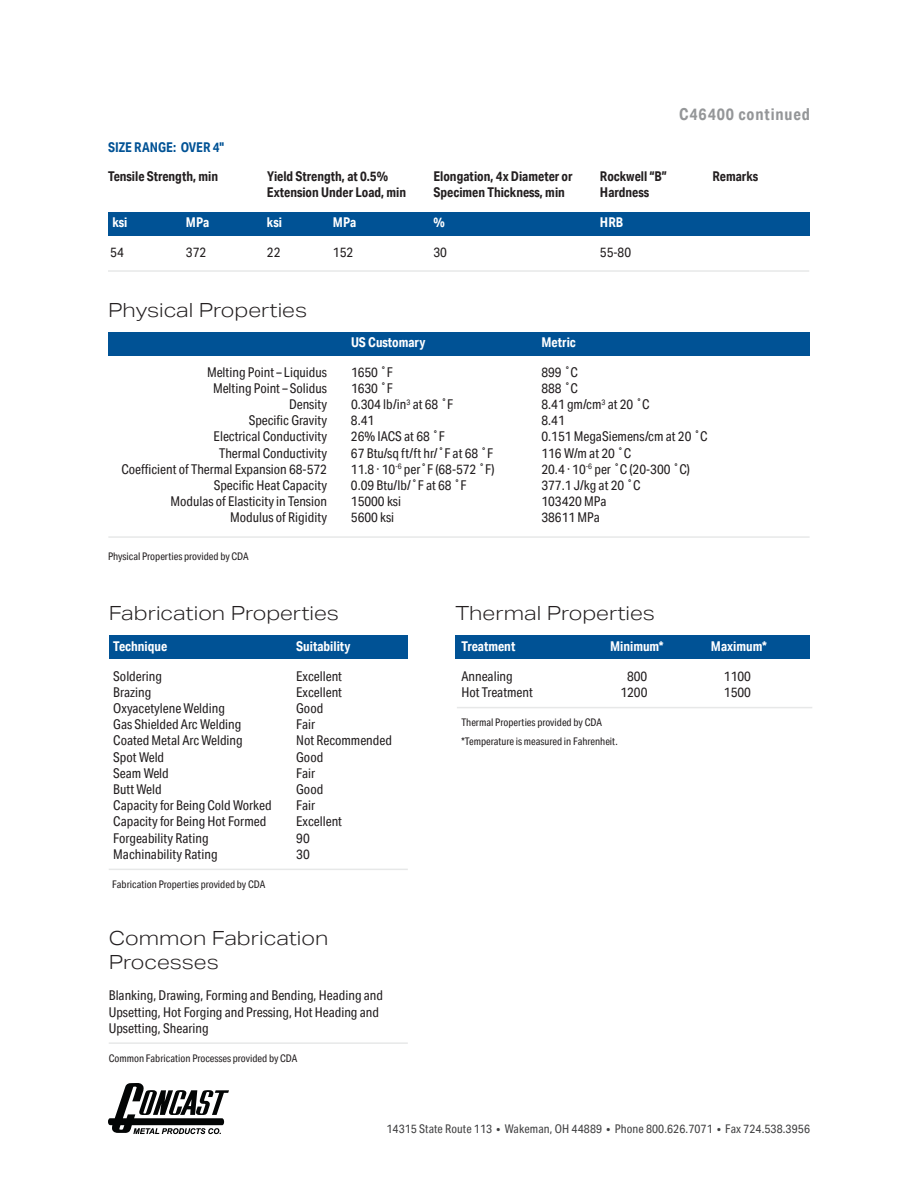
<style>
.page{position:relative;width:918px;height:1188px;background:#fff}
.page>*{position:absolute;margin:0;border:0;box-sizing:border-box;transform-origin:0 0}
.t1{font:300 19.5px/23.4px "Aktiv Grotesk Ex";color:#231f20}
.t2{font:700 16.5px "Aktiv Grotesk Cd";letter-spacing:.05em;color:#949698}
.t3{font:13.5px/16.2px "Aktiv Grotesk Cd";color:#231f20}
.t4{font:700 13.5px "Aktiv Grotesk Cd";color:#231f20}
.t5{font:700 13.5px "Aktiv Grotesk Cd";color:#fff}
.t6{font:700 13.5px "Aktiv Grotesk Cd";color:#005295}
.t7{font:12px "Aktiv Grotesk Cd";letter-spacing:.01em;color:#414142}
.t8{font:10.5px/19.4px "Aktiv Grotesk Cd";color:#231f20}
</style>
<div class="page">
<svg style="left:108px;top:1083px;width:121px;height:51px"></svg>
<div style="left:108px;top:212px;width:701px;height:23px;background:#005295"></div>
<hr style="left:108px;top:270px;width:701px;height:2px;background:#e7e8e8">
<div style="left:108px;top:332px;width:702px;height:23px;background:#005295"></div>
<hr style="left:108px;top:536px;width:702px;height:2px;background:#e7e8e8">
<div style="left:455px;top:635px;width:355px;height:23px;background:#005295"></div>
<hr style="left:457px;top:707px;width:355px;height:1px;background:#e7e8e8">
<div style="left:109px;top:635px;width:299px;height:23px;background:#005295"></div>
<hr style="left:109px;top:869px;width:299px;height:1px;background:#e7e8e8">
<hr style="left:109px;top:1042px;width:299px;height:2px;background:#e7e8e8">
<p class="t2" style="left:679px;top:104px;width:132px">C46400 continued</p>
<p class="t6" style="left:108px;top:138px;width:118px">SIZE RANGE: OVER 4"</p>
<p class="t4" style="left:108px;top:168px;width:112px">Tensile Strength, min</p>
<p class="t4" style="left:267px;top:168px;width:123px">Yield Strength, at 0.5%</p>
<p class="t4" style="left:433px;top:168px;width:141px">Elongation, 4x Diameter or</p>
<p class="t4" style="left:600px;top:168px;width:69px">Rockwell “B”</p>
<p class="t4" style="left:712px;top:168px;width:47px">Remarks</p>
<p class="t4" style="left:267px;top:184px;width:141px">Extension Under Load, min</p>
<p class="t4" style="left:433px;top:184px;width:133px">Specimen Thickness, min</p>
<p class="t4" style="left:600px;top:184px;width:51px">Hardness</p>
<p class="t5" style="left:113px;top:214px;width:16px">ksi</p>
<p class="t5" style="left:186px;top:214px;width:25px">MPa</p>
<p class="t5" style="left:267px;top:214px;width:16px">ksi</p>
<p class="t5" style="left:333px;top:214px;width:25px">MPa</p>
<p class="t5" style="left:433px;top:214px;width:13px">%</p>
<p class="t5" style="left:600px;top:214px;width:25px">HRB</p>
<p class="t3" style="left:110px;top:244px;width:15px">54</p>
<p class="t3" style="left:186px;top:244px;width:22px">372</p>
<p class="t3" style="left:267px;top:244px;width:15px">22</p>
<p class="t3" style="left:333px;top:244px;width:22px">152</p>
<p class="t3" style="left:433px;top:244px;width:15px">30</p>
<p class="t3" style="left:600px;top:244px;width:33px">55-80</p>
<h1 class="t1" style="left:108px;top:299px;width:201px">Physical Properties</h1>
<p class="t5" style="left:351px;top:334px;width:76px">US Customary</p>
<p class="t5" style="left:541px;top:334px;width:36px">Metric</p>
<p class="t3" style="left:207px;top:364px;width:121px">Melting Point – Liquidus</p>
<p class="t3" style="left:351px;top:364px;width:43px">1650 ˚F</p>
<p class="t3" style="left:541px;top:364px;width:38px">899 ˚C</p>
<p class="t3" style="left:213px;top:380px;width:115px">Melting Point – Solidus</p>
<p class="t3" style="left:351px;top:380px;width:43px">1630 ˚F</p>
<p class="t3" style="left:541px;top:380px;width:38px">888 ˚C</p>
<p class="t3" style="left:289px;top:396px;width:39px">Density</p>
<p class="t3" style="left:351px;top:396px;width:104px">0.304 lb/in<sup>3</sup> at 68 ˚F</p>
<p class="t3" style="left:542px;top:396px;width:110px">8.41 gm/cm<sup>3</sup> at 20 ˚C</p>
<p class="t3" style="left:249px;top:412px;width:80px">Specific Gravity</p>
<p class="t3" style="left:351px;top:412px;width:25px">8.41</p>
<p class="t3" style="left:541px;top:412px;width:25px">8.41</p>
<p class="t3" style="left:214px;top:428px;width:115px">Electrical Conductivity</p>
<p class="t3" style="left:351px;top:428px;width:95px">26% IACS at 68 ˚F</p>
<p class="t3" style="left:541px;top:428px;width:168px">0.151 MegaSiemens/cm at 20 ˚C</p>
<p class="t3" style="left:219px;top:445px;width:109px">Thermal Conductivity</p>
<p class="t3" style="left:351px;top:445px;width:144px">67 Btu/sq ft/ft hr/˚F at 68 ˚F</p>
<p class="t3" style="left:541px;top:445px;width:91px">116 W/m at 20 ˚C</p>
<p class="t3" style="left:122px;top:461px;width:207px">Coefficient of Thermal Expansion 68-572</p>
<p class="t3" style="left:351px;top:461px;width:145px">11.8 · 10<sup>-6</sup> per˚F (68-572 ˚F)</p>
<p class="t3" style="left:541px;top:461px;width:150px">20.4 · 10<sup>-6</sup> per ˚C (20-300 ˚C)</p>
<p class="t3" style="left:214px;top:477px;width:115px">Specific Heat Capacity</p>
<p class="t3" style="left:351px;top:477px;width:117px">0.09 Btu/lb/˚F at 68 ˚F</p>
<p class="t3" style="left:541px;top:477px;width:101px">377.1 J/kg at 20 ˚C</p>
<p class="t3" style="left:170px;top:493px;width:158px">Modulas of Elasticity in Tension</p>
<p class="t3" style="left:351px;top:493px;width:52px">15000 ksi</p>
<p class="t3" style="left:541px;top:493px;width:67px">103420 MPa</p>
<p class="t3" style="left:230px;top:509px;width:98px">Modulus of Rigidity</p>
<p class="t3" style="left:351px;top:509px;width:45px">5600 ksi</p>
<p class="t3" style="left:541px;top:509px;width:60px">38611 MPa</p>
<p class="t8" style="left:108px;top:547px;width:142px">Physical Properties provided by CDA</p>
<h1 class="t1" style="left:109px;top:601px;width:232px">Fabrication Properties</h1>
<p class="t5" style="left:113px;top:638px;width:55px">Technique</p>
<p class="t5" style="left:296px;top:638px;width:56px">Suitability</p>
<p class="t3" style="left:113px;top:668px;width:50px">Soldering</p>
<p class="t3" style="left:296px;top:668px;width:47px">Excellent</p>
<p class="t3" style="left:113px;top:684px;width:40px">Brazing</p>
<p class="t3" style="left:296px;top:684px;width:47px">Excellent</p>
<p class="t3" style="left:113px;top:700px;width:113px">Oxyacetylene Welding</p>
<p class="t3" style="left:296px;top:700px;width:29px">Good</p>
<p class="t3" style="left:113px;top:716px;width:130px">Gas Shielded Arc Welding</p>
<p class="t3" style="left:296px;top:716px;width:21px">Fair</p>
<p class="t3" style="left:113px;top:732px;width:131px">Coated Metal Arc Welding</p>
<p class="t3" style="left:296px;top:732px;width:97px">Not Recommended</p>
<p class="t3" style="left:113px;top:749px;width:52px">Spot Weld</p>
<p class="t3" style="left:296px;top:749px;width:29px">Good</p>
<p class="t3" style="left:113px;top:765px;width:57px">Seam Weld</p>
<p class="t3" style="left:296px;top:765px;width:21px">Fair</p>
<p class="t3" style="left:113px;top:781px;width:50px">Butt Weld</p>
<p class="t3" style="left:296px;top:781px;width:29px">Good</p>
<p class="t3" style="left:113px;top:797px;width:160px">Capacity for Being Cold Worked</p>
<p class="t3" style="left:296px;top:797px;width:21px">Fair</p>
<p class="t3" style="left:113px;top:813px;width:155px">Capacity for Being Hot Formed</p>
<p class="t3" style="left:296px;top:813px;width:47px">Excellent</p>
<p class="t3" style="left:113px;top:830px;width:97px">Forgeability Rating</p>
<p class="t3" style="left:296px;top:830px;width:15px">90</p>
<p class="t3" style="left:113px;top:846px;width:106px">Machinability Rating</p>
<p class="t3" style="left:296px;top:846px;width:15px">30</p>
<p class="t8" style="left:112px;top:874px;width:155px">Fabrication Properties provided by CDA</p>
<h1 class="t1" style="left:109px;top:927px;width:221px">Common Fabrication<br>Processes</h1>
<p class="t3" style="left:109px;top:987px;width:276px">Blanking, Drawing, Forming and Bending, Heading and<br>Upsetting, Hot Forging and Pressing, Hot Heading and<br>Upsetting, Shearing</p>
<p class="t8" style="left:109px;top:1048px;width:190px">Common Fabrication Processes provided by CDA</p>
<h1 class="t1" style="left:455px;top:601px;width:201px">Thermal Properties</h1>
<p class="t5" style="left:461px;top:638px;width:55px">Treatment</p>
<p class="t5" style="left:610px;top:638px;width:55px">Minimum*</p>
<p class="t5" style="left:711px;top:638px;width:57px">Maximum*</p>
<p class="t3" style="left:461px;top:668px;width:53px">Annealing</p>
<p class="t3" style="left:627px;top:668px;width:22px">800</p>
<p class="t3" style="left:724px;top:668px;width:28px">1100</p>
<p class="t3" style="left:461px;top:684px;width:73px">Hot Treatment</p>
<p class="t3" style="left:620px;top:684px;width:28px">1200</p>
<p class="t3" style="left:724px;top:684px;width:28px">1500</p>
<p class="t8" style="left:461px;top:712px;width:158px">Thermal Properties provided by CDA *Temperature is measured in Fahrenheit.</p>
<p class="t7" style="left:386px;top:1121px;width:425px">14315 State Route 113 • Wakeman, OH 44889 • Phone 800.626.7071 • Fax 724.538.3956</p>
</div>
